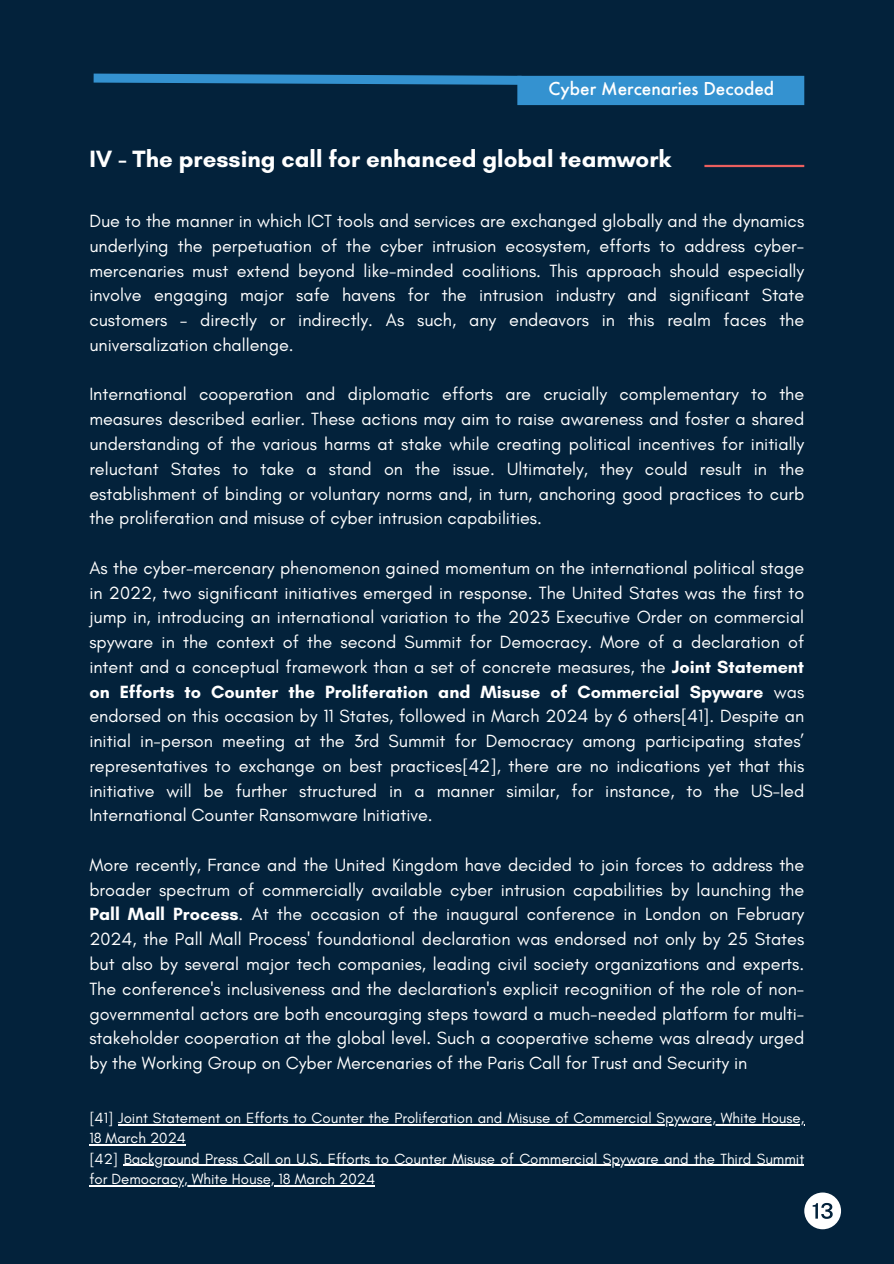
<style>
.page{position:relative;width:894px;height:1264px;background:#fff}
.page>*{position:absolute;margin:0;border:0;box-sizing:border-box;transform-origin:0 0}
.t1{font:700 24px "Glacial Indifference";color:#fff}
.t2{font:500 19.5px "Futura Round";color:#fff}
.t3{font:18px/24.8px "Glacial Indifference";color:#fff;text-align:justify}
.t4{font:15px/20.2px "Glacial Indifference";color:#fff}
.s1{font-weight:700}
</style>
<div class="page">
<div style="left:0;top:0;width:893px;height:1263px;background:#03223b"></div>
<svg style="left:93px;top:73px;width:437px;height:12px"></svg>
<div style="left:517px;top:76px;width:287px;height:29px;background:#3492d0"></div>
<hr style="left:118px;top:1124px;width:686px;height:1px;background:#fff">
<hr style="left:89px;top:1144px;width:97px;height:1px;background:#fff">
<hr style="left:124px;top:1164px;width:680px;height:1px;background:#fff">
<hr style="left:89px;top:1184px;width:286px;height:2px;background:#fff">
<hr style="left:704px;top:165px;width:100px;height:2px;background:#eb5f5e">
<svg style="left:804px;top:1192px;width:36px;height:37px"></svg>
<h2 class="t2" style="left:548px;top:81px;width:227px">Cyber Mercenaries Decoded</h2>
<h1 class="t1" style="left:89px;top:145px;width:583px">IV - The pressing call for enhanced global teamwork</h1>
<h3 class="t3" style="left:89px;top:208px;width:716px">Due to the manner in which ICT tools and services are exchanged globally and the dynamics underlying the perpetuation of the cyber intrusion ecosystem, efforts to address cyber&shy;mercenaries must extend beyond like-minded coalitions. This approach should especially involve engaging major safe havens for the intrusion industry and significant State customers – directly or indirectly. As such, any endeavors in this realm faces the universalization challenge.</h3>
<h3 class="t3" style="left:89px;top:382px;width:716px">International cooperation and diplomatic efforts are crucially complementary to the measures described earlier. These actions may aim to raise awareness and foster a shared understanding of the various harms at stake while creating political incentives for initially reluctant States to take a stand on the issue. Ultimately, they could result in the establishment of binding or voluntary norms and, in turn, anchoring good practices to curb the proliferation and misuse of cyber intrusion capabilities.</h3>
<h3 class="t3" style="left:89px;top:555px;width:716px">As the cyber-mercenary phenomenon gained momentum on the international political stage in 2022, two significant initiatives emerged in response. The United States was the first to jump in, introducing an international variation to the 2023 Executive Order on commercial spyware in the context of the second Summit for Democracy. More of a declaration of intent and a conceptual framework than a set of concrete measures, the <span class="s1">Joint Statement on Efforts to Counter the Proliferation and Misuse of Commercial Spyware</span> was endorsed on this occasion by 11 States, followed in March 2024 by 6 others[41]. Despite an initial in-person meeting at the 3rd Summit for Democracy among participating states’ representatives to exchange on best practices[42], there are no indications yet that this initiative will be further structured in a manner similar, for instance, to the US-led International Counter Ransomware Initiative.</h3>
<h3 class="t3" style="left:89px;top:852px;width:716px">More recently, France and the United Kingdom have decided to join forces to address the broader spectrum of commercially available cyber intrusion capabilities by launching the <span class="s1">Pall Mall Process</span>. At the occasion of the inaugural conference in London on February 2024, the Pall Mall Process' foundational declaration was endorsed not only by 25 States but also by several major tech companies, leading civil society organizations and experts.<br>The conference's inclusiveness and the declaration's explicit recognition of the role of non&shy;governmental actors are both encouraging steps toward a much-needed platform for multi&shy;stakeholder cooperation at the global level. Such a cooperative scheme was already urged by the Working Group on Cyber Mercenaries of the Paris Call for Trust and Security in</h3>
<p class="t4" style="left:89px;top:1107px;width:716px">[41] Joint Statement on Efforts to Counter the Proliferation and Misuse of Commercial Spyware, White House,</p>
<p class="t4" style="left:89px;top:1127px;width:716px">18 March 2024<br>[42] Background Press Call on U.S. Efforts to Counter Misuse of Commercial Spyware and the Third Summit for Democracy, White House, 18 March 2024</p>
</div>
